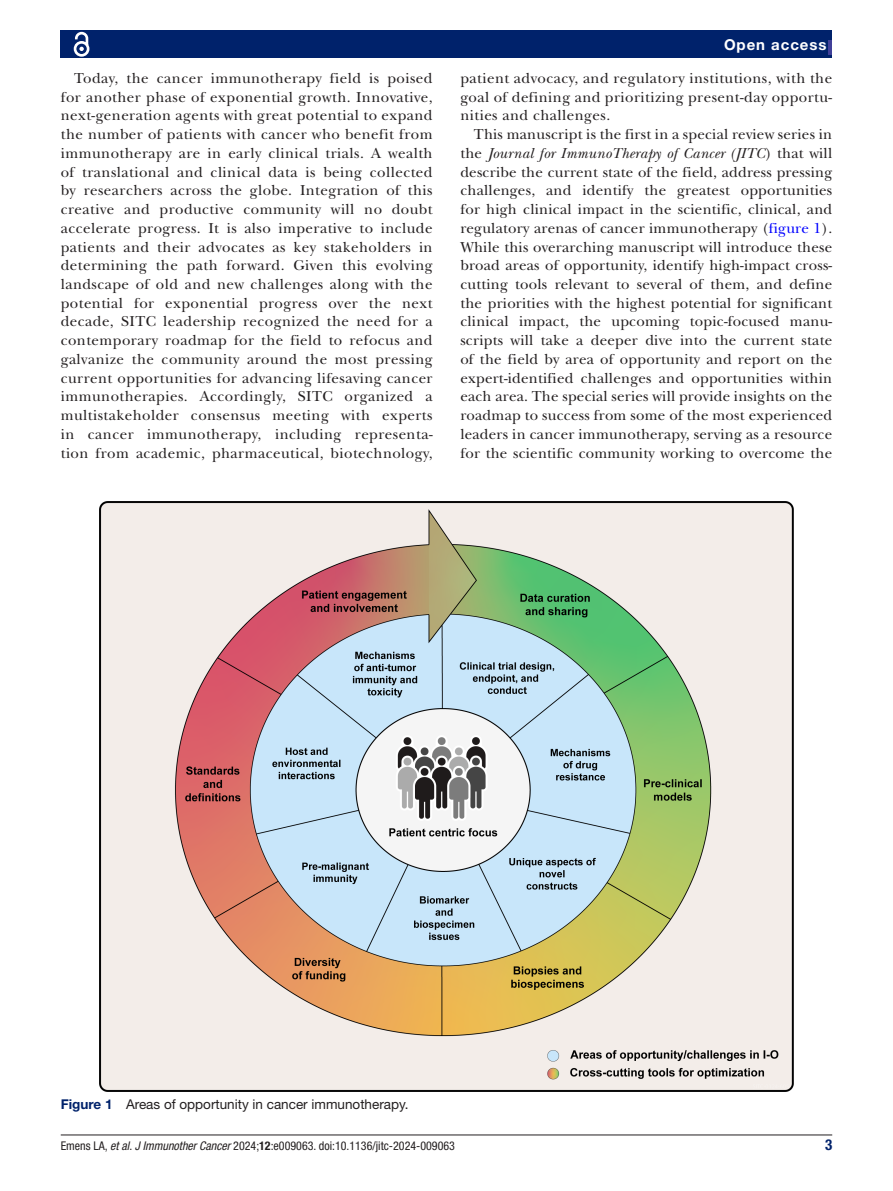
<style>
.page{position:relative;width:893px;height:1191px;background:#fff}
.page>*{position:absolute;margin:0;border:0;box-sizing:border-box;transform-origin:0 0}
.t1{font:15px/18.8px "New Baskerville";letter-spacing:.03em;color:#231f20;text-align:justify}
.t2{font:700 15px "Helvetica Neue LT Std";letter-spacing:.065em;color:#fff}
.t3{font:700 condensed 15px "Helvetica Neue LT Std";color:#00226b}
.t4{font:13.5px "Helvetica Neue LT Std";color:#231f20}
.t5{font:condensed 12px "Helvetica Neue LT Std";color:#231f20}
.s1{font-style:italic}
.s2{color:#00f}
.s3{font-weight:700;color:#00226b}
.s4{font-weight:700}
</style>
<div class="page">
<hr style="left:61px;top:1134px;width:771px;height:1px;background:#231f20">
<div style="left:61px;top:31px;width:771px;height:27px;background:#00226b"></div>
<hr style="left:828px;top:40px;width:4px;height:15px;background:#414099">
<svg style="left:73px;top:31px;width:17px;height:26px"></svg>
<img style="left:99px;top:501px;width:695px;height:590px">
<p class="t2" style="left:724px;top:35px;width:104px">Open access</p>
<p class="t1" style="left:61px;top:69px;width:373px;text-indent:14px">Today, the cancer immunotherapy field is poised for another phase of exponential growth. Innovative, next-generation agents with great potential to expand the number of patients with cancer who benefit from immunotherapy are in early clinical trials. A wealth of translational and clinical data is being collected by researchers across the globe. Integration of this creative and productive community will no doubt accelerate progress. It is also imperative to include patients and their advocates as key stakeholders in determining the path forward. Given this evolving landscape of old and new challenges along with the potential for exponential progress over the next decade, SITC leadership recognized the need for a contemporary roadmap for the field to refocus and galvanize the community around the most pressing current opportunities for advancing lifesaving cancer immunotherapies. Accordingly, SITC organized a multistakeholder consensus meeting with experts in cancer immunotherapy, including representa&shy;tion from academic, pharmaceutical, biotechnology,</p>
<p class="t1" style="left:460px;top:69px;width:373px">patient advocacy, and regulatory institutions, with the goal of defining and prioritizing present-day opportu&shy;nities and challenges.</p>
<p class="t1" style="left:460px;top:125px;width:373px;text-indent:14px">This manuscript is the first in a special review series in the <span class="s1">Journal for ImmunoTherapy of Cancer (JITC</span>) that will describe the current state of the field, address pressing challenges, and identify the greatest opportunities for high clinical impact in the scientific, clinical, and regulatory arenas of cancer immunotherapy (<span class="s2">figure 1</span>).<br>While this overarching manuscript will introduce these broad areas of opportunity, identify high-impact cross&shy;cutting tools relevant to several of them, and define the priorities with the highest potential for significant clinical impact, the upcoming topic-focused manu&shy;scripts will take a deeper dive into the current state of the field by area of opportunity and report on the expert-identified challenges and opportunities within each area. The special series will provide insights on the roadmap to success from some of the most experienced leaders in cancer immunotherapy, serving as a resource for the scientific community working to overcome the</p>
<p class="t4" style="left:61px;top:1096px;width:349px"><span class="s3">Figure 1</span> Areas of opportunity in cancer immunotherapy.</p>
<p class="t5" style="left:61px;top:1138px;width:396px">Emens LA, <span class="s1">et al</span>. <span class="s1">J Immunother Cancer</span> 2024;<span class="s4">12</span>:e009063. doi:10.1136/jitc-2024-009063</p>
<p class="t3" style="left:825px;top:1135px;width:9px">3</p>
</div>
